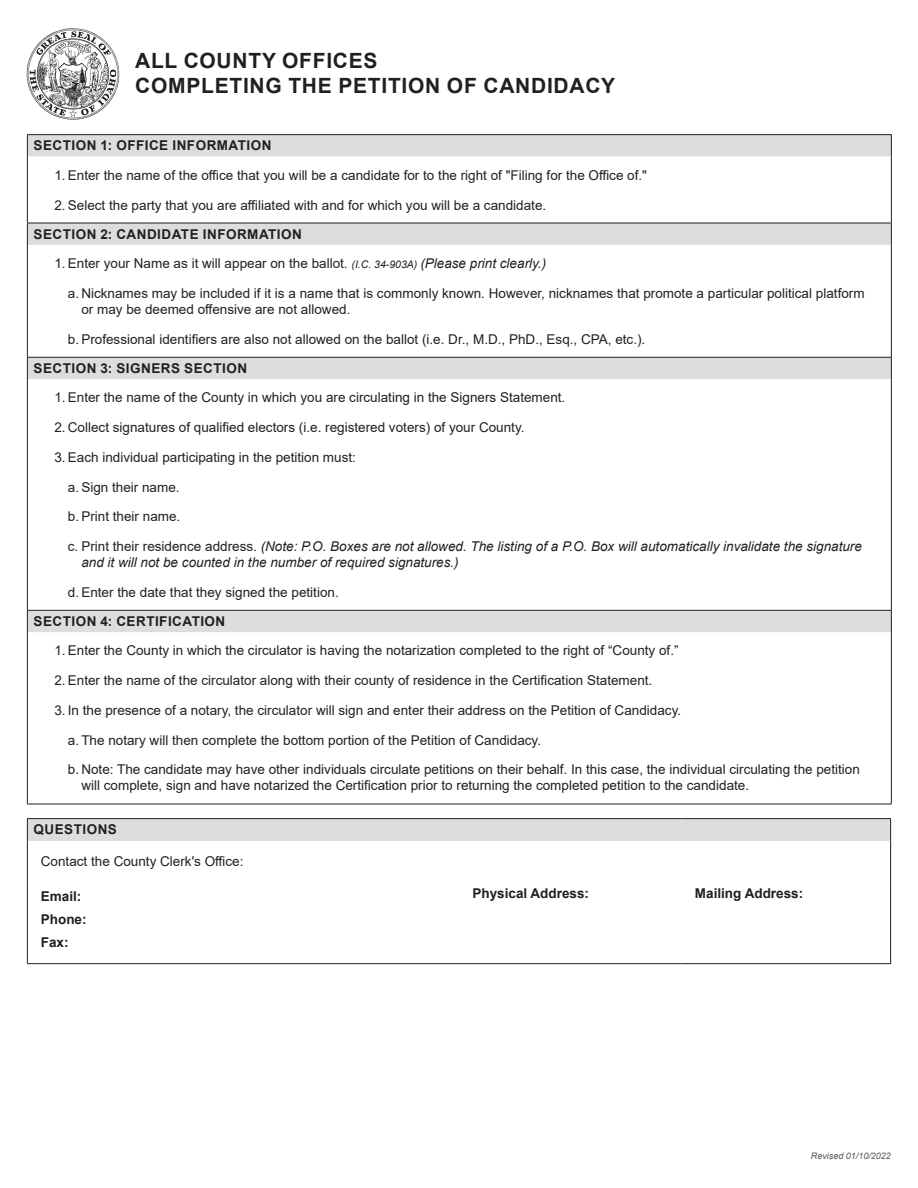
<style>
.page{position:relative;width:918px;height:1188px;background:#fff}
.page>*{position:absolute;margin:0;border:0;box-sizing:border-box;transform-origin:0 0}
.t1{font:700 21px "Arial";letter-spacing:.035em;color:#231f20}
.Text_-_Main{font:13.5px/16.2px "Arial";color:#231f20}
.t2{font:italic 13.5px/16.2px "Arial";color:#231f20}
.Text_-_Main-2{font:700 13.5px "Arial";letter-spacing:.035em;color:#231f20}
.Text_-_Main-3{font:700 13.5px "Arial";color:#231f20}
.t3{font:italic 9px "Arial";color:#57585a}
.s1{font-style:italic;font-size:10.5px}
.s2{font-style:italic}
.s3{font-style:normal}
</style>
<div class="page">
<img style="left:26px;top:28px;width:94px;height:92px">
<svg style="left:28px;top:135px;width:863px;height:497px"></svg>
<hr style="left:27px;top:134px;width:865px;height:1px;background:#231f20">
<svg style="left:27px;top:135px;width:1px;height:21px"></svg>
<svg style="left:891px;top:135px;width:1px;height:21px"></svg>
<hr style="left:27px;top:156px;width:1px;height:67px;background:#231f20">
<hr style="left:891px;top:156px;width:1px;height:67px;background:#231f20">
<svg style="left:27px;top:224px;width:1px;height:21px"></svg>
<svg style="left:891px;top:224px;width:1px;height:21px"></svg>
<hr style="left:27px;top:245px;width:1px;height:112px;background:#231f20">
<hr style="left:891px;top:245px;width:1px;height:112px;background:#231f20">
<svg style="left:27px;top:358px;width:1px;height:21px"></svg>
<svg style="left:891px;top:358px;width:1px;height:21px"></svg>
<hr style="left:27px;top:379px;width:1px;height:231px;background:#231f20">
<hr style="left:891px;top:379px;width:1px;height:231px;background:#231f20">
<svg style="left:27px;top:611px;width:1px;height:21px"></svg>
<svg style="left:891px;top:611px;width:1px;height:21px"></svg>
<hr style="left:27px;top:632px;width:1px;height:172px;background:#231f20">
<hr style="left:891px;top:632px;width:1px;height:172px;background:#231f20">
<hr style="left:27px;top:804px;width:865px;height:1px;background:#231f20">
<hr style="left:27px;top:223px;width:865px;height:1px;background:#231f20">
<hr style="left:27px;top:357px;width:865px;height:1px;background:#231f20">
<hr style="left:27px;top:610px;width:865px;height:1px;background:#231f20">
<div style="left:27px;top:819px;width:864px;height:21px;background:#dcdddf"></div>
<hr style="left:27px;top:818px;width:432px;height:1px;background:#231f20">
<svg style="left:27px;top:819px;width:1px;height:21px"></svg>
<hr style="left:459px;top:818px;width:222px;height:1px;background:#231f20">
<hr style="left:681px;top:818px;width:210px;height:1px;background:#231f20">
<svg style="left:890px;top:819px;width:1px;height:21px"></svg>
<hr style="left:27px;top:840px;width:1px;height:41px;background:#231f20">
<hr style="left:890px;top:840px;width:1px;height:41px;background:#231f20">
<hr style="left:27px;top:881px;width:1px;height:82px;background:#231f20">
<hr style="left:27px;top:963px;width:432px;height:1px;background:#231f20">
<hr style="left:459px;top:963px;width:222px;height:1px;background:#231f20">
<hr style="left:681px;top:963px;width:210px;height:1px;background:#231f20">
<hr style="left:890px;top:881px;width:1px;height:82px;background:#231f20">
<p class="t1" style="left:135px;top:46px;width:244px">ALL COUNTY OFFICES</p>
<p class="t1" style="left:135px;top:71px;width:482px">COMPLETING THE PETITION OF CANDIDACY</p>
<p class="Text_-_Main-2" style="left:34px;top:136px;width:239px">SECTION 1: OFFICE INFORMATION</p>
<p class="Text_-_Main" style="left:54px;top:167px;width:594px">1. Enter the name of the office that you will be a candidate for to the right of "Filing for the Office of."</p>
<p class="Text_-_Main" style="left:54px;top:197px;width:493px">2. Select the party that you are affiliated with and for which you will be a candidate.</p>
<p class="Text_-_Main-2" style="left:34px;top:225px;width:270px">SECTION 2: CANDIDATE INFORMATION</p>
<p class="Text_-_Main" style="left:54px;top:255px;width:493px">1. Enter your Name as it will appear on the ballot. <span class="s1">(I.C. 34-903A)</span> <span class="s2">(Please print clearly.)</span></p>
<p class="Text_-_Main" style="left:81px;top:285px;width:785px;text-indent:-14px">a. Nicknames may be included if it is a name that is commonly known. However, nicknames that promote a particular political platform or may be deemed offensive are not allowed.</p>
<p class="Text_-_Main" style="left:68px;top:331px;width:579px">b. Professional identifiers are also not allowed on the ballot (i.e. Dr., M.D., PhD., Esq., CPA, etc.).</p>
<p class="Text_-_Main-2" style="left:34px;top:359px;width:215px">SECTION 3: SIGNERS SECTION</p>
<p class="Text_-_Main" style="left:54px;top:389px;width:512px">1. Enter the name of the County in which you are circulating in the Signers Statement.</p>
<p class="Text_-_Main" style="left:54px;top:419px;width:472px">2. Collect signatures of qualified electors (i.e. registered voters) of your County.</p>
<p class="Text_-_Main" style="left:54px;top:449px;width:303px">3. Each individual participating in the petition must:</p>
<p class="Text_-_Main" style="left:68px;top:479px;width:113px">a. Sign their name.</p>
<p class="Text_-_Main" style="left:68px;top:508px;width:114px">b. Print their name.</p>
<p class="t2" style="left:81px;top:538px;width:782px;text-indent:-14px"><span class="s3">c. Print their residence address.</span> (Note: P.O. Boxes are not allowed. The listing of a P.O. Box will automatically invalidate the signature and it will not be counted in the number of required signatures.)</p>
<p class="Text_-_Main" style="left:68px;top:584px;width:272px">d. Enter the date that they signed the petition.</p>
<p class="Text_-_Main-2" style="left:34px;top:612px;width:193px">SECTION 4: CERTIFICATION</p>
<p class="Text_-_Main" style="left:54px;top:643px;width:626px">1. Enter the County in which the circulator is having the notarization completed to the right of “County of.”</p>
<p class="Text_-_Main" style="left:54px;top:672px;width:600px">2. Enter the name of the circulator along with their county of residence in the Certification Statement.</p>
<p class="Text_-_Main" style="left:54px;top:702px;width:628px">3. In the presence of a notary, the circulator will sign and enter their address on the Petition of Candidacy.</p>
<p class="Text_-_Main" style="left:68px;top:732px;width:475px">a. The notary will then complete the bottom portion of the Petition of Candidacy.</p>
<p class="Text_-_Main" style="left:81px;top:761px;width:780px;text-indent:-14px">b. Note: The candidate may have other individuals circulate petitions on their behalf. In this case, the individual circulating the petition will complete, sign and have notarized the Certification prior to returning the completed petition to the candidate.</p>
<p class="Text_-_Main-2" style="left:34px;top:820px;width:85px">QUESTIONS</p>
<p class="Text_-_Main" style="left:41px;top:853px;width:204px">Contact the County Clerk's Office:</p>
<p class="Text_-_Main-2" style="left:41px;top:887px;width:42px">Email:</p>
<p class="Text_-_Main-2" style="left:41px;top:910px;width:47px">Phone:</p>
<p class="Text_-_Main-2" style="left:41px;top:933px;width:29px">Fax:</p>
<p class="Text_-_Main-3" style="left:472px;top:883px;width:118px">Physical Address:</p>
<p class="Text_-_Main-3" style="left:695px;top:883px;width:110px">Mailing Address:</p>
<p class="t3" style="left:811px;top:1150px;width:82px">Revised 01/10/2022</p>
</div>
